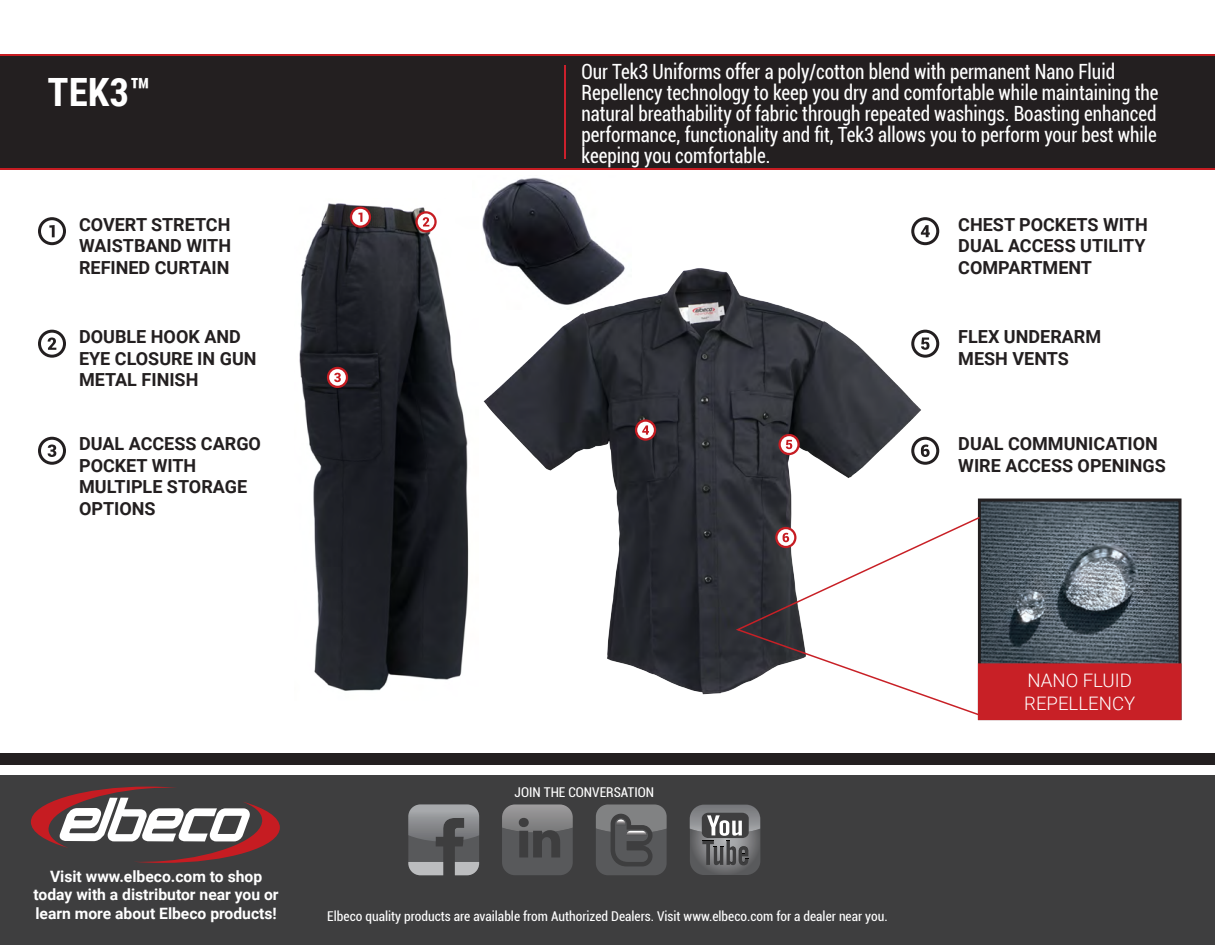
<style>
.page{position:relative;width:1215px;height:945px;background:#fff}
.page>*{position:absolute;margin:0;border:0;box-sizing:border-box;transform-origin:0 0}
.t1{font:700 39px "Roboto Condensed";color:#fff}
.t2{font:condensed 21px/21px "Roboto";color:#fff;scale:.91 1}
.t3{font:300 18.6px/22.8px "Roboto";color:#fff}
.t4{font:700 18px/21.6px "Roboto";color:#231f20}
.t5{font:700 15.6px/18.8px "Roboto";color:#fff;text-align:center}
.t6{font:condensed 13.5px "Roboto";color:#fff}
</style>
<div class="page">
<img style="left:299px;top:203px;width:118px;height:488px">
<img style="left:417px;top:177px;width:570px;height:544px">
<hr style="left:0;top:168px;width:1215px;height:2px;background:#c61c22">
<hr style="left:0;top:54px;width:1215px;height:3px;background:#c61c22">
<div style="left:0;top:57px;width:1215px;height:111px;background:#231f20"></div>
<div style="left:0;top:775px;width:1215px;height:170px;background:#3e3e3f"></div>
<div style="left:0;top:753px;width:1215px;height:12px;background:#231f20"></div>
<hr style="left:565px;top:65px;width:1px;height:94px;background:#cb202c">
<svg style="left:38px;top:217px;width:28px;height:28px"></svg>
<svg style="left:38px;top:330px;width:28px;height:28px"></svg>
<svg style="left:38px;top:437px;width:28px;height:28px"></svg>
<svg style="left:911px;top:217px;width:28px;height:28px"></svg>
<svg style="left:911px;top:330px;width:28px;height:28px"></svg>
<svg style="left:911px;top:437px;width:28px;height:28px"></svg>
<svg style="left:350px;top:207px;width:21px;height:21px"></svg>
<svg style="left:415px;top:211px;width:22px;height:21px"></svg>
<svg style="left:327px;top:367px;width:21px;height:21px"></svg>
<svg style="left:635px;top:419px;width:21px;height:22px"></svg>
<svg style="left:778px;top:434px;width:22px;height:21px"></svg>
<svg style="left:31px;top:787px;width:249px;height:76px"></svg>
<svg style="left:408px;top:804px;width:71px;height:71px"></svg>
<svg style="left:502px;top:805px;width:71px;height:70px"></svg>
<svg style="left:596px;top:805px;width:71px;height:70px"></svg>
<svg style="left:690px;top:805px;width:70px;height:70px"></svg>
<img style="left:982px;top:503px;width:196px;height:160px">
<div style="left:978px;top:499px;width:204px;height:221px;border:3px solid #231f20"></div>
<div style="left:978px;top:663px;width:204px;height:57px;background:#c82026"></div>
<svg style="left:734px;top:516px;width:247px;height:201px"></svg>
<h1 class="t1" style="left:48px;top:64px;width:105px">TEK3™</h1>
<p class="t4" style="left:79px;top:213px;width:154px;text-align:justify">COVERT STRETCH WAISTBAND WITH REFINED CURTAIN</p>
<p class="t4" style="left:79px;top:325px;width:179px">DOUBLE HOOK AND<br>EYE CLOSURE IN GUN<br>METAL FINISH</p>
<p class="t4" style="left:79px;top:432px;width:183px">DUAL ACCESS CARGO<br>POCKET WITH<br>MULTIPLE STORAGE<br>OPTIONS</p>
<p class="t2" style="left:581px;top:60px;width:636px">Our Tek3 Uniforms offer a poly/cotton blend with permanent Nano Fluid Repellency technology to keep you dry and comfortable while maintaining the natural breathability of fabric through repeated washings. Boasting enhanced performance, functionality and fit, Tek3 allows you to perform your best while keeping you comfortable.</p>
<p class="t4" style="left:958px;top:213px;width:191px">CHEST POCKETS WITH<br>DUAL ACCESS UTILITY<br>COMPARTMENT</p>
<p class="t4" style="left:958px;top:325px;width:144px">FLEX UNDERARM<br>MESH VENTS</p>
<p class="t4" style="left:958px;top:432px;width:209px">DUAL COMMUNICATION<br>WIRE ACCESS OPENINGS</p>
<p class="t5" style="left:34px;top:866px;width:247px">Visit www.elbeco.com to shop today with a distributor near you or learn more about Elbeco products!</p>
<p class="t6" style="left:515px;top:783px;width:141px">JOIN THE CONVERSATION</p>
<p class="t6" style="left:327px;top:907px;width:562px">Elbeco quality products are available from Authorized Dealers. Visit www.elbeco.com for a dealer near you.</p>
<p class="t3" style="left:1024px;top:668px;width:113px">NANO FLUID<br>REPELLENCY</p>
</div>
